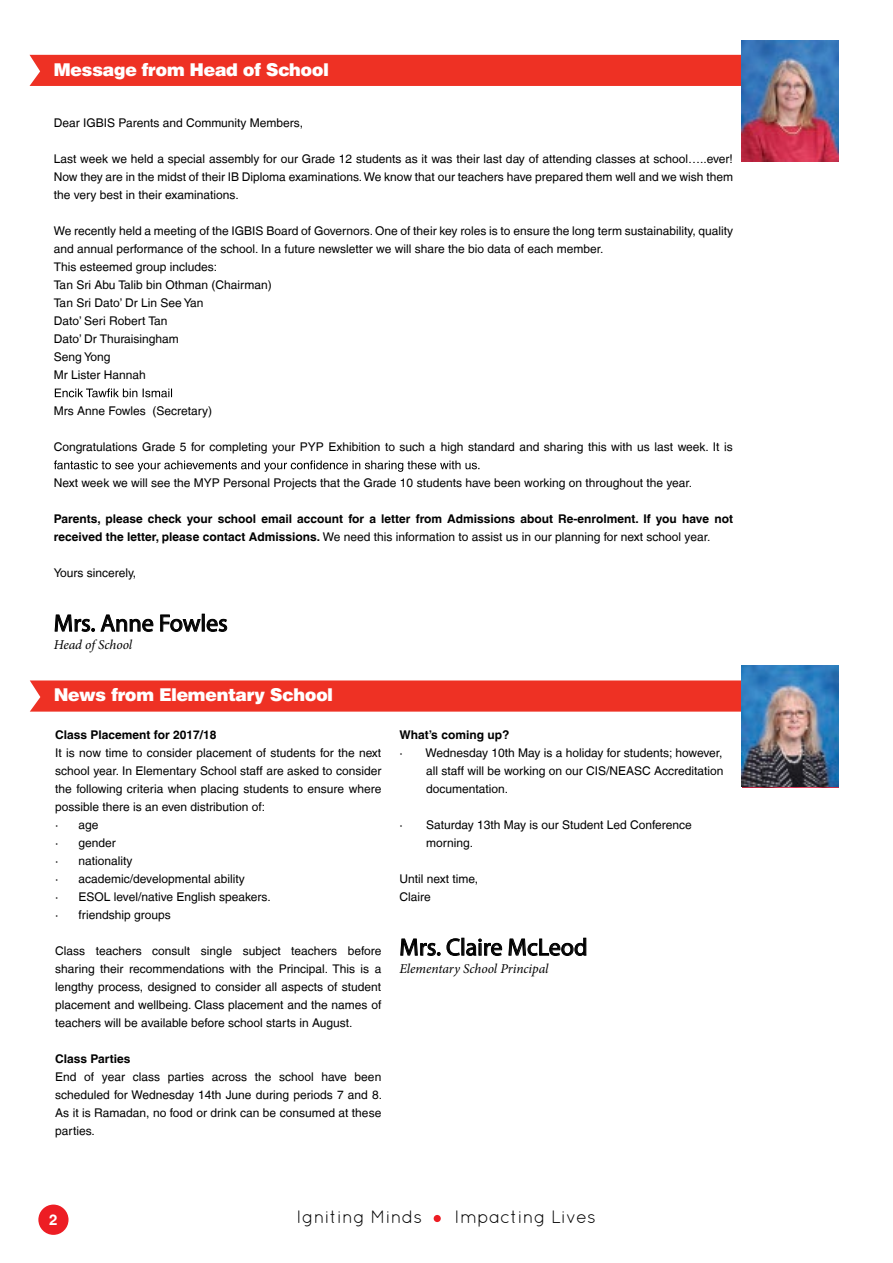
<style>
.page{position:relative;width:893px;height:1263px;background:#fff}
.page>*{position:absolute;margin:0;border:0;box-sizing:border-box;transform-origin:0 0}
.t1{font:24px "Myriad Pro";color:#000}
.t2{font:900 18px "Helvetica BQ";color:#fff}
.t3{font:18px "Quicksand";color:#000}
.t4{font:700 15px "Helvetica LT";color:#fff}
.t5{font:italic 13.5px "Minion Pro";letter-spacing:-.005em;color:#000}
.t6{font:12px/18px "Helvetica LT";color:#000;text-align:justify}
.t7{font:700 12px/18px "Helvetica LT";color:#000}
.s1{font-weight:400}
</style>
<div class="page">
<div style="left:38px;top:1204px;width:31px;height:31px;background:#ed1d24;border-radius:50%"></div>
<div style="left:434px;top:1215px;width:7px;height:7px;background:#ed1d24;border-radius:50%"></div>
<div style="left:30px;top:55px;width:712px;height:31px;background:#ee3124"></div>
<img style="left:742px;top:40px;width:97px;height:122px">
<svg style="left:55px;top:388px;width:117px;height:9px"></svg>
<svg style="left:54px;top:460px;width:425px;height:12px"></svg>
<svg style="left:55px;top:614px;width:98px;height:18px"></svg>
<svg style="left:160px;top:615px;width:41px;height:17px"></svg>
<div style="left:202px;top:614px;width:3px;height:17px;border:1px solid #000"></div>
<svg style="left:207px;top:619px;width:20px;height:13px"></svg>
<svg style="left:400px;top:938px;width:40px;height:18px"></svg>
<svg style="left:447px;top:938px;width:55px;height:18px"></svg>
<svg style="left:509px;top:937px;width:77px;height:19px"></svg>
<svg style="left:30px;top:680px;width:712px;height:32px;background:#ee382b"></svg>
<img style="left:742px;top:666px;width:96px;height:120px">
<h2 class="t2" style="left:54px;top:59px;width:276px">Message from Head of School</h2>
<p class="t6" style="left:54px;top:114px;width:251px">Dear IGBIS Parents and Community Members,</p>
<p class="t6" style="left:54px;top:150px;width:681px">Last week we held a special assembly for our Grade 12 students as it was their last day of attending classes at school…..ever!<br>Now they are in the midst of their IB Diploma examinations.We know that our teachers have prepared them well and we wish them the very best in their examinations.</p>
<p class="t6" style="left:54px;top:222px;width:681px;text-align:left">We recently held a meeting of the IGBIS Board of Governors. One of their key roles is to ensure the long term sustainability, quality and annual performance of the school. In a future newsletter we will share the bio data of each member.<br>This esteemed group includes:<br>Tan Sri Abu Talib bin Othman (Chairman)<br>Tan Sri Dato’ Dr Lin See Yan<br>Dato’ Seri Robert Tan<br>Dato’ Dr Thuraisingham<br>Seng Yong<br>Mr Lister Hannah</p>
<p class="t6" style="left:54px;top:402px;width:160px">Mrs Anne Fowles (Secretary)</p>
<p class="t6" style="left:54px;top:438px;width:680px">Congratulations Grade 5 for completing your PYP Exhibition to such a high standard and sharing this with us last week. It is</p>
<p class="t6" style="left:54px;top:474px;width:640px">Next week we will see the MYP Personal Projects that the Grade 10 students have been working on throughout the year.</p>
<p class="t7" style="left:54px;top:510px;width:681px">Parents, please check your school email account for a letter from Admissions about Re-enrolment. If you have not received the letter, please contact Admissions. <span class="s1">We need this information to assist us in our planning for next school year.</span></p>
<p class="t6" style="left:54px;top:564px;width:84px">Yours sincerely,</p>
<h1 class="t1" style="left:54px;top:608px;width:175px">Mrs. Anne Fowles</h1>
<p class="t5" style="left:54px;top:636px;width:80px">Head of School</p>
<h2 class="t2" style="left:54px;top:684px;width:280px">News from Elementary School</h2>
<p class="t7" style="left:55px;top:726px;width:163px">Class Placement for 2017/18</p>
<p class="t6" style="left:55px;top:744px;width:328px;text-align:left">It is now time to consider placement of students for the next school year. In Elementary School staff are asked to consider the following criteria when placing students to ensure where possible there is an even distribution of:<br>· age<br>· gender<br>· nationality<br>· academic/developmental ability<br>· ESOL level/native English speakers.<br>· friendship groups</p>
<p class="t6" style="left:55px;top:942px;width:328px">Class teachers consult single subject teachers before sharing their recommendations with the Principal. This is a lengthy process, designed to consider all aspects of student placement and wellbeing. Class placement and the names of teachers will be available before school starts in August.</p>
<p class="t7" style="left:55px;top:1050px;width:77px">Class Parties</p>
<p class="t6" style="left:55px;top:1068px;width:328px">End of year class parties across the school have been scheduled for Wednesday 14th June during periods 7 and 8.<br>As it is Ramadan, no food or drink can be consumed at these parties.</p>
<p class="t7" style="left:399px;top:726px;width:111px">What’s coming up?</p>
<p class="t6" style="left:426px;top:744px;width:299px;text-indent:-27px">· Wednesday 10th May is a holiday for students; however, all staff will be working on our CIS/NEASC Accreditation documentation.</p>
<p class="t6" style="left:426px;top:816px;width:267px;text-indent:-27px">· Saturday 13th May is our Student Led Conference morning.</p>
<p class="t6" style="left:399px;top:870px;width:80px">Until next time,<br>Claire</p>
<h1 class="t1" style="left:399px;top:932px;width:190px">Mrs. Claire McLeod</h1>
<p class="t5" style="left:399px;top:960px;width:151px">Elementary School Principal</p>
<p class="t4" style="left:49px;top:1210px;width:10px">2</p>
<h2 class="t3" style="left:296px;top:1206px;width:127px">Igniting Minds</h2>
<h2 class="t3" style="left:455px;top:1206px;width:143px">Impacting Lives</h2>
</div>
